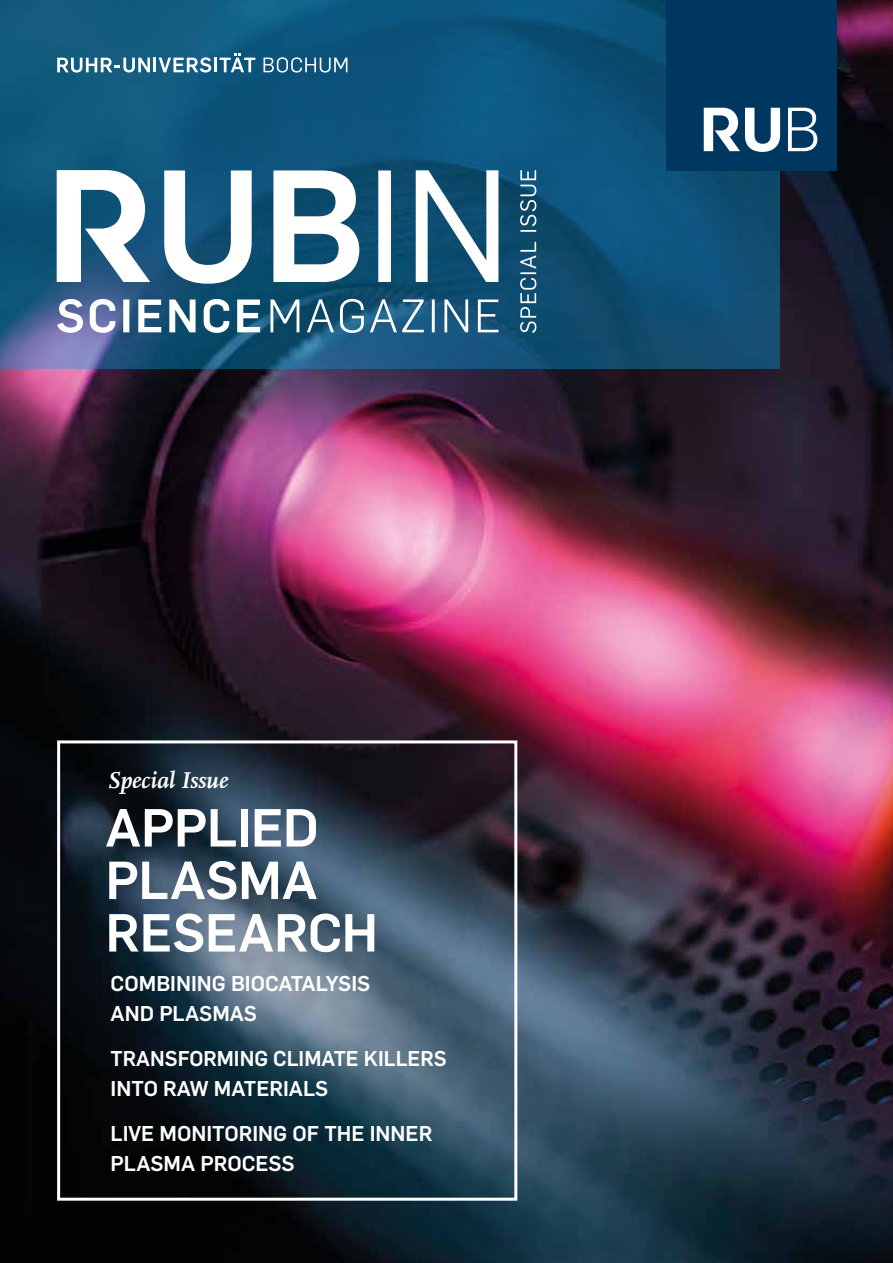
<style>
.page{position:relative;width:893px;height:1263px;background:#fff}
.page>*{position:absolute;margin:0;border:0;box-sizing:border-box;transform-origin:0 0}
.t1{font:700 52.5px/52.5px "Rub Flama";letter-spacing:-.005em;color:#fff}
.t2{font:italic 700 24px "RUB Scala MZ";color:#fff}
.t3{font:700 21px/30px "Rub Flama";color:#fff}
</style>
<div class="page">
<img style="left:0;top:0;width:893px;height:1263px">
<svg style="left:0;top:0;width:780px;height:369px;background:#11547b"></svg>
<svg style="left:263px;top:57px;width:84px;height:16px"></svg>
<svg style="left:220px;top:54px;width:35px;height:18px"></svg>
<hr style="left:214px;top:58px;width:3px;height:14px;background:#fff">
<svg style="left:159px;top:57px;width:52px;height:16px"></svg>
<hr style="left:153px;top:58px;width:3px;height:14px;background:#fff">
<svg style="left:57px;top:58px;width:93px;height:15px"></svg>
<div style="left:666px;top:0;width:170px;height:170px;background:#003761"></div>
<svg style="left:788px;top:108px;width:29px;height:43px"></svg>
<svg style="left:704px;top:108px;width:76px;height:44px"></svg>
<div style="left:57px;top:740px;width:460px;height:461px;border:3px solid #fff"></div>
<svg style="left:164px;top:170px;width:334px;height:114px"></svg>
<svg style="left:57px;top:170px;width:93px;height:112px"></svg>
<svg style="left:57px;top:299px;width:441px;height:34px"></svg>
<svg style="left:520px;top:170px;width:16px;height:163px;background:#487892"></svg>
<p class="t2" style="left:107px;top:762px;width:123px">Special Issue</p>
<h1 class="t1" style="left:105px;top:798px;width:274px">APPLIED<br>PLASMA<br>RESEARCH</h1>
<p class="t3" style="left:111px;top:966px;width:261px">COMBINING BIOCATALYSIS<br>AND PLASMAS</p>
<p class="t3" style="left:111px;top:1041px;width:338px">TRANSFORMING CLIMATE KILLERS<br>INTO RAW MATERIALS</p>
<p class="t3" style="left:111px;top:1116px;width:323px">LIVE MONITORING OF THE INNER<br>PLASMA PROCESS</p>
</div>
